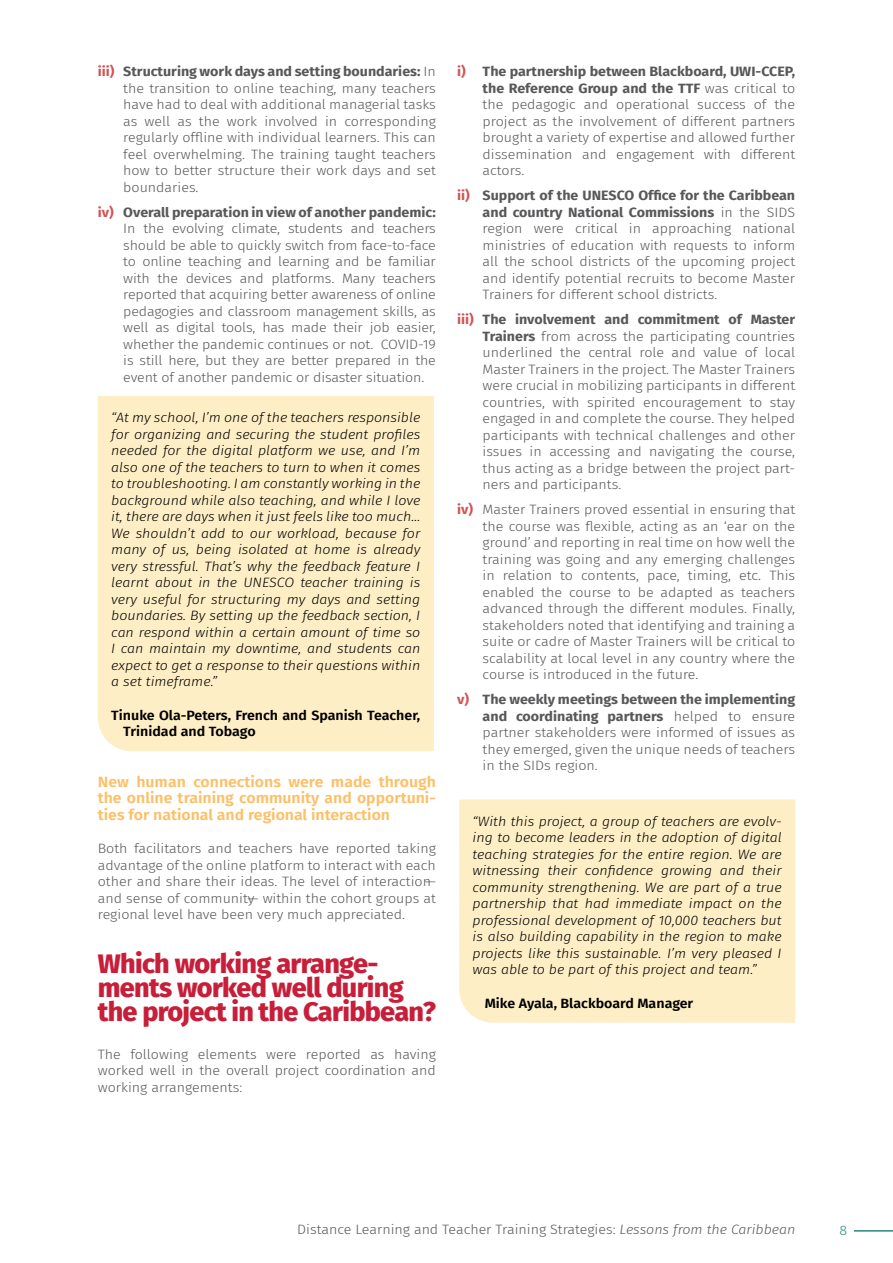
<style>
.page{position:relative;width:893px;height:1263px;background:#fff}
.page>*{position:absolute;margin:0;border:0;box-sizing:border-box;transform-origin:0 0}
.t1{font:800 27px/24px "Fira Sans";letter-spacing:-.025em;color:#c71f3a}
.t2{font:600 15px/16.5px "Fira Sans";color:#fdbf66;text-align:justify;scale:1.06 1}
.t3{font:300 13.5px/16.5px "Fira Sans";color:#57585a;text-align:justify;scale:1.06 1}
.t4{font:italic 300 13.5px/16.5px "Fira Sans";color:#000;text-align:justify;scale:1.06 1}
.t5{font:600 13.5px/16.5px "Fira Sans";color:#000;scale:1.06 1}
.t6{font:300 13.5px "Fira Sans";color:#27887a;scale:1.06 1}
.s1{font-weight:700;color:#d05454}
.s2{font-weight:700}
.s3{font-style:italic}
</style>
<div class="page">
<div style="left:98px;top:396px;width:336px;height:355px;background:#feeec5"></div>
<div style="left:459px;top:799px;width:336px;height:224px;background:#feeec5"></div>
<hr style="left:854px;top:1230px;width:39px;height:1px;background:#27887a">
<p class="t3" style="left:123px;top:63px;width:296px;text-indent:-26px"><span class="s1">iii)</span> <span class="s2">Structuring work days and setting boundaries:</span> In the transition to online teaching, many teachers have had to deal with additional managerial tasks as well as the work involved in corresponding regularly offline with individual learners. This can feel overwhelming. The training taught teachers how to better structure their work days and set boundaries.</p>
<p class="t3" style="left:123px;top:204px;width:296px;text-indent:-26px"><span class="s1">iv)</span> <span class="s2">Overall preparation in view of another pandemic:<br></span>In the evolving climate, students and teachers should be able to quickly switch from face-to-face to online teaching and learning and be familiar with the devices and platforms. Many teachers reported that acquiring better awareness of online pedagogies and classroom management skills, as well as digital tools, has made their job easier, whether the pandemic continues or not. COVID-19 is still here, but they are better prepared in the event of another pandemic or disaster situation.</p>
<p class="t4" style="left:111px;top:409px;width:293px">“At my school, I’m one of the teachers responsible for organizing and securing the student profiles needed for the digital platform we use, and I’m also one of the teachers to turn to when it comes to troubleshooting. I am constantly working in the background while also teaching, and while I love it, there are days when it just feels like too much… We shouldn’t add to our workload, because for many of us, being isolated at home is already very stressful. That’s why the feedback feature I learnt about in the UNESCO teacher training is very useful for structuring my days and setting boundaries. By setting up the feedback section, I can respond within a certain amount of time so I can maintain my downtime, and students can expect to get a response to their questions within a set timeframe.”</p>
<p class="t5" style="left:123px;top:706px;width:282px;text-indent:-12px">Tinuke Ola-Peters, French and Spanish Teacher,<br>Trinidad and Tobago</p>
<p class="t2" style="left:98px;top:772px;width:320px">New human connections were made through the online training community and opportuni&shy;ties for national and regional interaction</p>
<p class="t3" style="left:98px;top:840px;width:330px;text-align:left">Both facilitators and teachers have reported taking advantage of the online platform to interact with each other and share their ideas. The level of interaction ̶ and sense of community ̶within the cohort groups at regional level have been very much appreciated.</p>
<h1 class="t1" style="left:98px;top:949px;width:340px">Which working arrange&shy;ments worked well during the project in the Caribbean?</h1>
<p class="t3" style="left:98px;top:1045px;width:320px">The following elements were reported as having worked well in the overall project coordination and working arrangements:</p>
<p class="t3" style="left:483px;top:63px;width:296px;text-indent:-26px"><span class="s1">i)</span> <span class="s2">The partnership between Blackboard, UWI-CCEP, the Reference Group and the TTF</span> was critical to the pedagogic and operational success of the project as the involvement of different partners brought a variety of expertise and allowed further dissemination and engagement with different actors.</p>
<p class="t3" style="left:483px;top:187px;width:296px;text-indent:-26px"><span class="s1">ii)</span> <span class="s2">Support of the UNESCO Office for the Caribbean and country National Commissions</span> in the SIDS region were critical in approaching national ministries of education with requests to inform all the school districts of the upcoming project and identify potential recruits to become Master Trainers for different school districts.</p>
<p class="t3" style="left:483px;top:311px;width:296px;text-indent:-26px"><span class="s1">iii)</span> <span class="s2">The involvement and commitment of Master Trainers</span> from across the participating countries underlined the central role and value of local Master Trainers in the project. The Master Trainers were crucial in mobilizing participants in different countries, with spirited encouragement to stay engaged in and complete the course. They helped participants with technical challenges and other issues in accessing and navigating the course, thus acting as a bridge between the project part&shy;ners and participants.</p>
<p class="t3" style="left:483px;top:501px;width:296px;text-indent:-26px"><span class="s1">iv)</span> Master Trainers proved essential in ensuring that the course was flexible, acting as an ‘ear on the ground’ and reporting in real time on how well the training was going and any emerging challenges in relation to contents, pace, timing, etc. This enabled the course to be adapted as teachers advanced through the different modules. Finally, stakeholders noted that identifying and training a suite or cadre of Master Trainers will be critical to scalability at local level in any country where the course is introduced in the future.</p>
<p class="t3" style="left:483px;top:691px;width:296px;text-indent:-26px"><span class="s1">v)</span> <span class="s2">The weekly meetings between the implementing and coordinating partners</span> helped to ensure partner stakeholders were informed of issues as they emerged, given the unique needs of teachers in the SIDs region.</p>
<p class="t4" style="left:473px;top:813px;width:293px">“With this project, a group of teachers are evolv&shy;ing to become leaders in the adoption of digital teaching strategies for the entire region. We are witnessing their confidence growing and their community strengthening. We are part of a true partnership that had immediate impact on the professional development of 10,000 teachers but is also building capability in the region to make projects like this sustainable. I’m very pleased I was able to be part of this project and team.”</p>
<p class="t5" style="left:485px;top:994px;width:198px">Mike Ayala, Blackboard Manager</p>
<p class="t3" style="left:297px;top:1220px;width:471px">Distance Learning and Teacher Training Strategies: <span class="s3">Lessons from the Caribbean</span></p>
<p class="t6" style="left:839px;top:1221px;width:9px">8</p>
</div>
